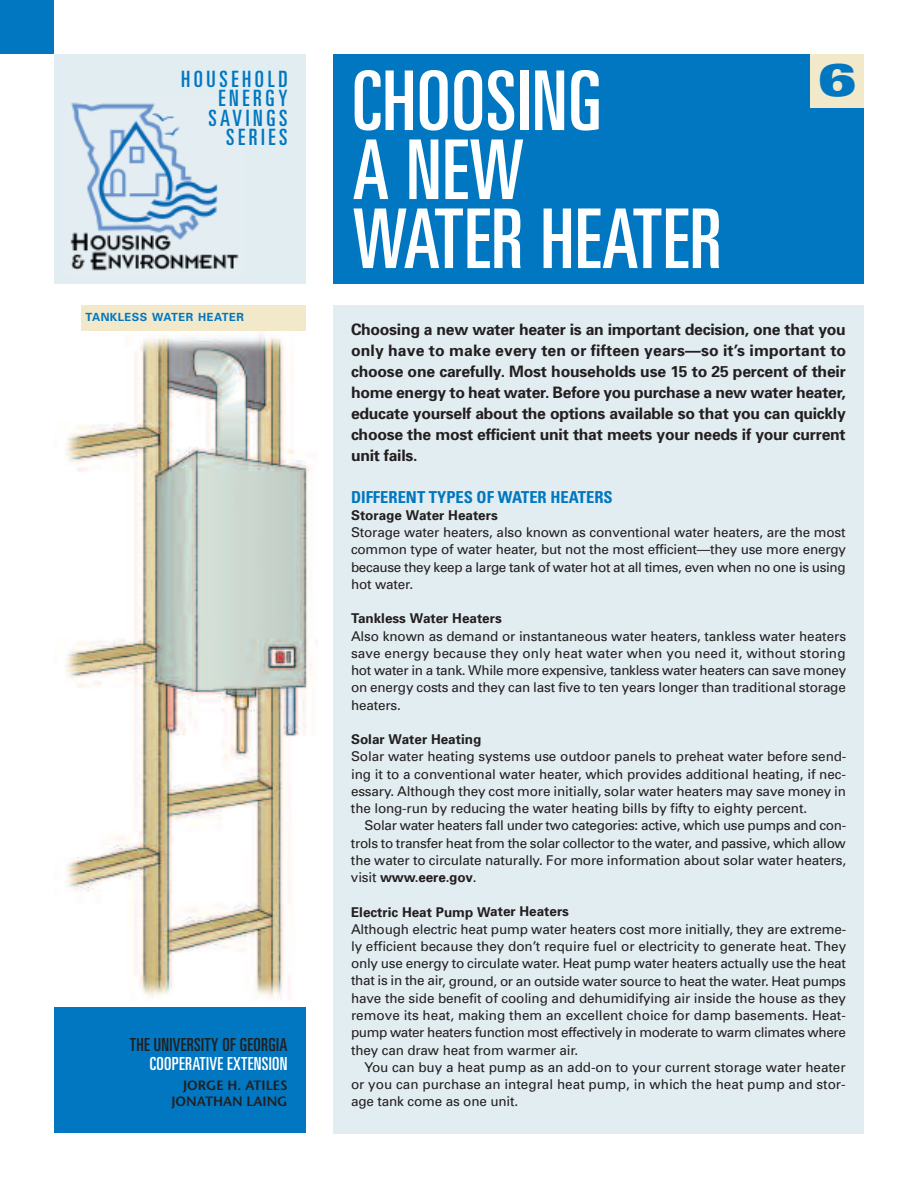
<style>
.page{position:relative;width:918px;height:1188px;background:#fff}
.page>*{position:absolute;margin:0;border:0;box-sizing:border-box;transform-origin:0 0}
.t1{font:ultra-condensed 82.5px/69px "Univers";letter-spacing:.01em;color:#fff}
.t2{font:900 expanded 45px "Univers";color:#0077c0}
.t3{font:ultra-condensed 22.5px/19.5px "Univers";letter-spacing:.16em;color:#0077c0;text-align:right}
.t4{font:ultra-condensed 18px "Univers";letter-spacing:.02em;color:#231f20}
.t5{font:ultra-condensed 18px "Univers";letter-spacing:.02em;color:#fff}
.t6{font:700 condensed 16.5px "Univers";color:#0077c0}
.t7{font:700 15.75px/21px "Univers";letter-spacing:-.015em;color:#231f20;text-align:justify}
.t8{font:13.5px/17.2px "Univers";letter-spacing:-.01em;color:#231f20;text-align:justify}
.t9{font:700 13.5px "Univers";color:#231f20}
.t10{font:600 13.5px/16.5px "Stone Sans";color:#231f20;text-align:right}
.t11{font:700 11.25px "Univers";letter-spacing:.035em;color:#0077c0}
.s1{font-weight:700}
</style>
<div class="page">
<img style="left:65px;top:333px;width:252px;height:665px">
<div style="left:81px;top:305px;width:225px;height:26px;background:#f2e8ca"></div>
<div style="left:54px;top:54px;width:251px;height:230px;background:#e2edf2"></div>
<img style="left:70px;top:102px;width:169px;height:169px">
<div style="left:0;top:0;width:54px;height:54px;background:#0077c0"></div>
<div style="left:333px;top:54px;width:531px;height:230px;background:#0077c0"></div>
<div style="left:810px;top:54px;width:54px;height:54px;background:#f2e8ca"></div>
<div style="left:333px;top:305px;width:531px;height:829px;background:#e2edf2"></div>
<div style="left:54px;top:1007px;width:252px;height:125px;background:#0077c0"></div>
<h3 class="t3" style="left:181px;top:71px;width:108px">HOUSEHOLD<br>ENERGY</h3>
<h2 class="t2" style="left:818px;top:64px;width:39px">6</h2>
<h3 class="t3" style="left:208px;top:110px;width:81px">SAVINGS<br>SERIES</h3>
<h1 class="t1" style="left:352px;top:73px;width:371px">CHOOSING<br>A NEW<br>WATER HEATER</h1>
<p class="t11" style="left:86px;top:313px;width:160px">TANKLESS WATER HEATER</p>
<h3 class="t4" style="left:130px;top:1038px;width:159px">THE UNIVERSITY OF GEORGIA</h3>
<h3 class="t5" style="left:150px;top:1057px;width:139px">COOPERATIVE EXTENSION</h3>
<p class="t10" style="left:171px;top:1078px;width:118px">JORGE H. ATILES<br>JONATHAN LAING</p>
<p class="t7" style="left:351px;top:320px;width:497px">Choosing a new water heater is an important decision, one that you only have to make every ten or fifteen years—so it’s important to choose one carefully. Most households use 15 to 25 percent of their home energy to heat water. Before you purchase a new water heater, educate yourself about the options available so that you can quickly choose the most efficient unit that meets your needs if your current unit fails.</p>
<p class="t6" style="left:351px;top:491px;width:263px">DIFFERENT TYPES OF WATER HEATERS</p>
<p class="t9" style="left:351px;top:510px;width:148px">Storage Water Heaters</p>
<p class="t8" style="left:351px;top:525px;width:497px">Storage water heaters, also known as conventional water heaters, are the most common type of water heater, but not the most efficient—they use more energy because they keep a large tank of water hot at all times, even when no one is using hot water.</p>
<p class="t9" style="left:351px;top:614px;width:152px">Tankless Water Heaters</p>
<p class="t8" style="left:351px;top:628px;width:497px">Also known as demand or instantaneous water heaters, tankless water heaters save energy because they only heat water when you need it, without storing hot water in a tank. While more expensive, tankless water heaters can save money on energy costs and they can last five to ten years longer than traditional storage heaters.</p>
<p class="t9" style="left:351px;top:734px;width:132px">Solar Water Heating</p>
<p class="t8" style="left:351px;top:749px;width:497px">Solar water heating systems use outdoor panels to preheat water before send&shy;ing it to a conventional water heater, which provides additional heating, if nec&shy;essary. Although they cost more initially, solar water heaters may save money in the long-run by reducing the water heating bills by fifty to eighty percent.</p>
<p class="t8" style="left:351px;top:818px;width:497px;text-indent:14px">Solar water heaters fall under two categories: active, which use pumps and con&shy;trols to transfer heat from the solar collector to the water, and passive, which allow the water to circulate naturally. For more information about solar water heaters, visit <span class="s1">www.eere.gov</span>.</p>
<p class="t9" style="left:351px;top:907px;width:220px">Electric Heat Pump Water Heaters</p>
<p class="t8" style="left:351px;top:922px;width:497px">Although electric heat pump water heaters cost more initially, they are extreme&shy;ly efficient because they don’t require fuel or electricity to generate heat. They only use energy to circulate water. Heat pump water heaters actually use the heat that is in the air, ground, or an outside water source to heat the water. Heat pumps have the side benefit of cooling and dehumidifying air inside the house as they remove its heat, making them an excellent choice for damp basements. Heat&shy;pump water heaters function most effectively in moderate to warm climates where they can draw heat from warmer air.</p>
<p class="t8" style="left:351px;top:1060px;width:496px;text-indent:14px">You can buy a heat pump as an add-on to your current storage water heater or you can purchase an integral heat pump, in which the heat pump and stor&shy;age tank come as one unit.</p>
</div>
